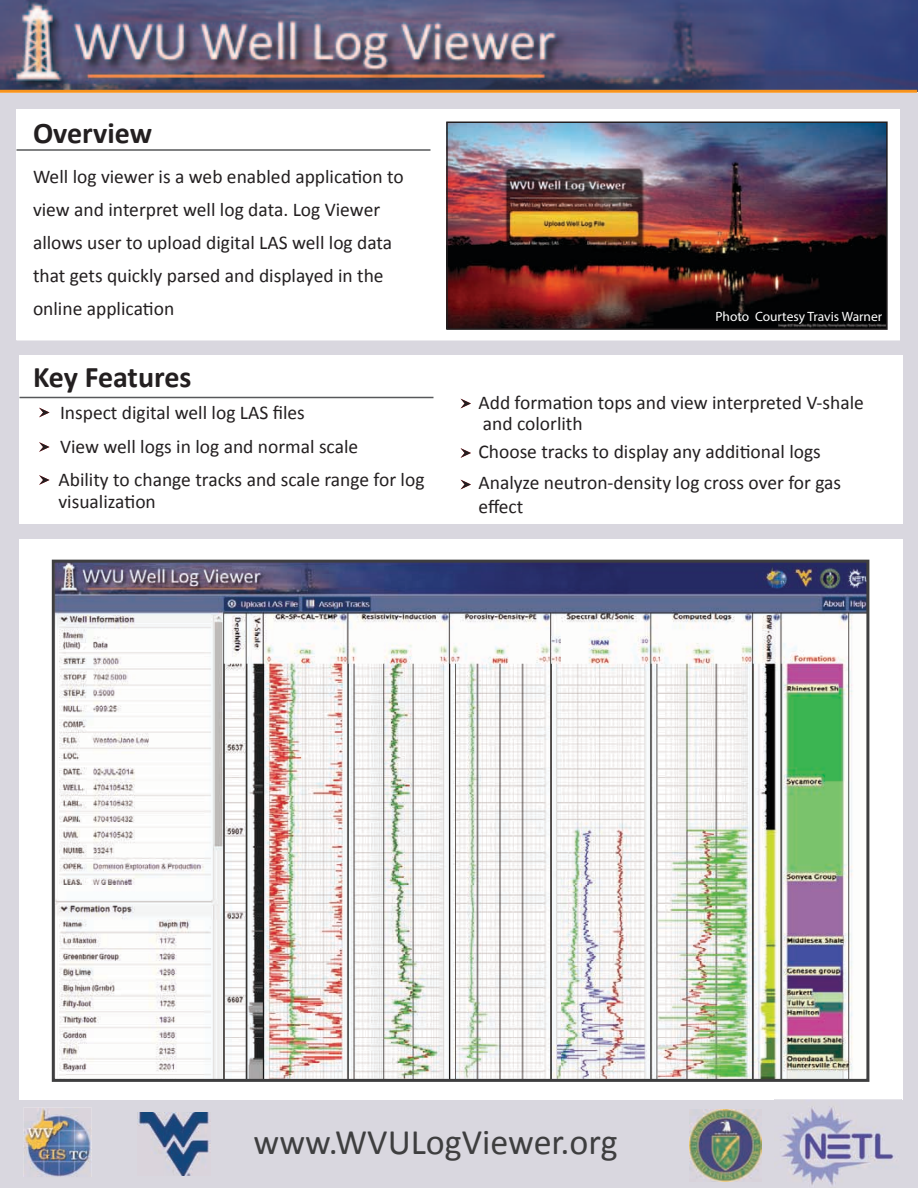
<style>
.page{position:relative;width:918px;height:1188px;background:#fff}
.page>*{position:absolute;margin:0;border:0;box-sizing:border-box;transform-origin:0 0}
.t1{font:36px "Calibri";color:#3e3e3f}
.t2{font:700 30px "Calibri";color:#231f20}
.t3{font:19.5px/33px "Calibri";color:#231f20}
.t4{font:13.5px "Myriad Pro";color:#fff}
</style>
<div class="page">
<div style="left:0;top:93px;width:918px;height:1095px;background:#d9d7df"></div>
<div style="left:20px;top:539px;width:883px;height:561px;background:#fff"></div>
<div style="left:20px;top:356px;width:883px;height:168px;background:#fff"></div>
<div style="left:16px;top:110px;width:884px;height:230px;background:#fff"></div>
<img style="left:0;top:0;width:917px;height:90px">
<hr style="left:0;top:90px;width:917px;height:3px;background:#f7931d">
<img style="left:449px;top:124px;width:436px;height:203px">
<hr style="left:16px;top:149px;width:414px;height:2px;background:#57585a">
<div style="left:446px;top:121px;width:442px;height:209px;border:2px solid #231f20"></div>
<svg style="left:39px;top:408px;width:10px;height:9px"></svg>
<svg style="left:39px;top:442px;width:10px;height:10px"></svg>
<svg style="left:39px;top:475px;width:10px;height:10px"></svg>
<svg style="left:461px;top:399px;width:10px;height:9px"></svg>
<svg style="left:461px;top:448px;width:10px;height:10px"></svg>
<svg style="left:461px;top:480px;width:10px;height:9px"></svg>
<hr style="left:20px;top:397px;width:414px;height:1px;background:#57585a">
<img style="left:23px;top:1108px;width:69px;height:69px">
<img style="left:774px;top:1099px;width:127px;height:89px">
<img style="left:690px;top:1110px;width:71px;height:71px">
<img style="left:56px;top:564px;width:809px;height:514px">
<div style="left:52px;top:560px;width:817px;height:522px;border:3px solid #3e3e3f"></div>
<img style="left:138px;top:1113px;width:73px;height:63px">
<h2 class="t2" style="left:33px;top:114px;width:121px">Overview</h2>
<p class="t3" style="left:33px;top:160px;width:372px">Well log viewer is a web enabled application to view and interpret well log data. Log Viewer allows user to upload digital LAS well log data that gets quickly parsed and displayed in the online application</p>
<h2 class="t2" style="left:33px;top:358px;width:160px">Key Features</h2>
<p class="t3" style="left:58px;top:396px;width:368px;line-height:33.5px">Inspect digital well log LAS files<br>View well logs in log and normal scale<br>Ability to change tracks and scale range for log</p>
<p class="t3" style="left:58px;top:485px;width:99px">visualization</p>
<p class="t4" style="left:716px;top:308px;width:168px">Photo Courtesy Travis Warner</p>
<p class="t3" style="left:478px;top:393px;width:387px;line-height:21px">Add formation tops and view interpreted V-shale and colorlith</p>
<p class="t3" style="left:478px;top:435px;width:344px">Choose tracks to display any additional logs</p>
<p class="t3" style="left:478px;top:471px;width:364px;line-height:24px">Analyze neutron-density log cross over for gas effect</p>
<h1 class="t1" style="left:254px;top:1119px;width:366px">www.WVULogViewer.org</h1>
</div>
